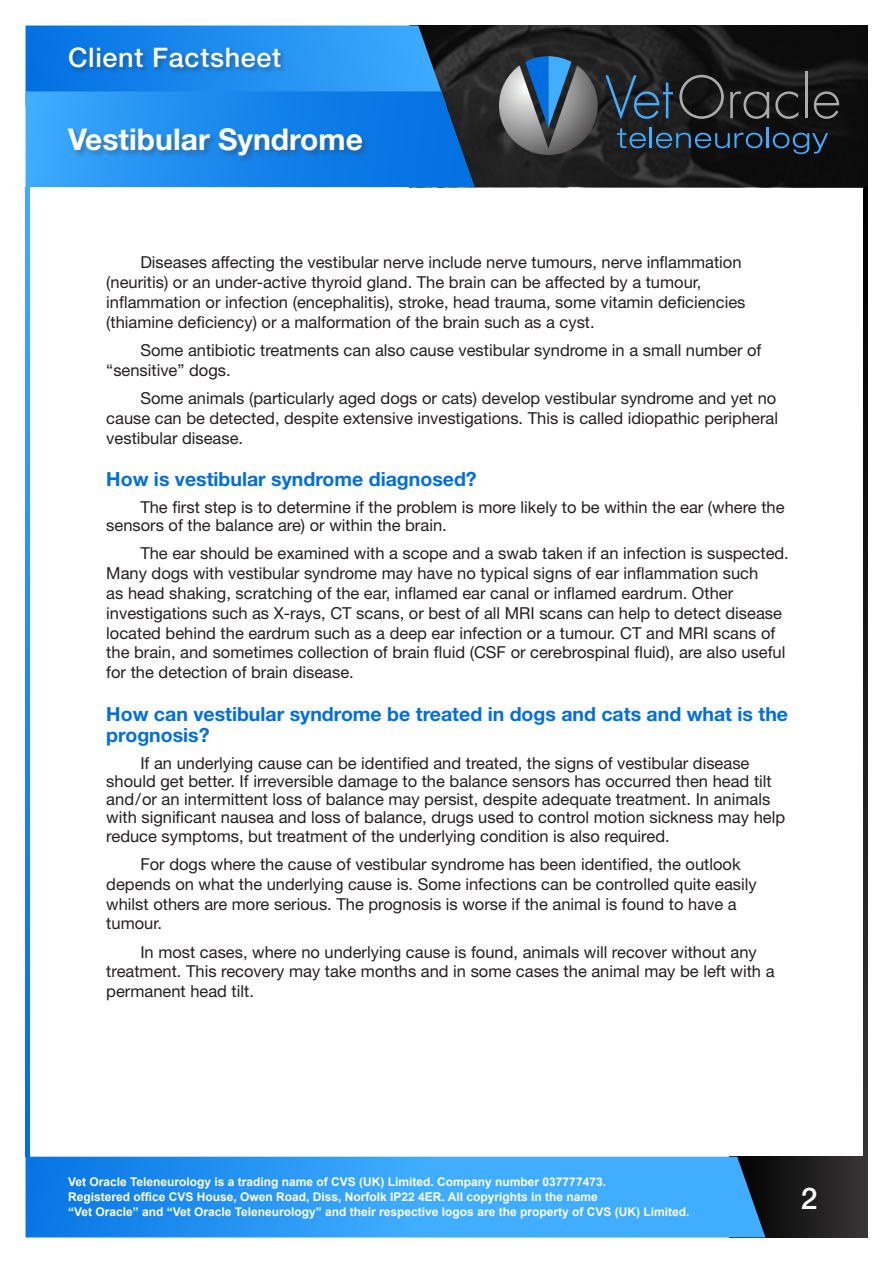
<style>
.page{position:relative;width:893px;height:1263px;background:#fff}
.page>*{position:absolute;margin:0;border:0;box-sizing:border-box;transform-origin:0 0}
.t1{font:700 30px "Helvetica Neue";color:#fff}
.t2{font:500 30px "Helvetica Neue";color:#fff}
.t3{font:500 27px "Helvetica Neue";letter-spacing:.025em;color:#fff}
.t4{font:700 19.5px/21.5px "Helvetica Neue";color:#006ee0}
.t5{font:16.5px/19.8px "Helvetica Neue";color:#231f20}
.t6{font:700 12px/15px "Arial";color:#fff}
</style>
<div class="page">
<svg style="left:475px;top:26px;width:392px;height:161px;background:#19191a"></svg>
<svg style="left:863px;top:187px;width:4px;height:970px;background:#1a1919"></svg>
<svg style="left:26px;top:187px;width:4px;height:970px;background:#1f8def"></svg>
<svg style="left:26px;top:26px;width:449px;height:161px;background:#1d81dd"></svg>
<div style="left:68px;top:45px;width:220px;height:30px;background:#231f20;opacity:.35"></div>
<svg style="left:765px;top:1157px;width:102px;height:80px;background:#212020"></svg>
<svg style="left:26px;top:1157px;width:739px;height:80px;background:#2f9af3"></svg>
<svg style="left:679px;top:75px;width:45px;height:44px;background:#2f2f2f"></svg>
<svg style="left:730px;top:91px;width:39px;height:28px"></svg>
<svg style="left:775px;top:91px;width:23px;height:28px"></svg>
<hr style="left:805px;top:71px;width:3px;height:47px;background:#ababad">
<svg style="left:814px;top:91px;width:25px;height:28px"></svg>
<svg style="left:605px;top:75px;width:68px;height:45px;background:#253947"></svg>
<svg style="left:617px;top:128px;width:29px;height:20px"></svg>
<hr style="left:650px;top:127px;width:2px;height:21px;background:#40adff">
<svg style="left:656px;top:133px;width:106px;height:15px;background:#204059"></svg>
<hr style="left:767px;top:127px;width:2px;height:21px;background:#40adff">
<svg style="left:773px;top:133px;width:55px;height:21px"></svg>
<svg style="left:499px;top:56px;width:99px;height:99px;background:#5d6f80"></svg>
<div style="left:67px;top:127px;width:303px;height:37px;background:#383636;opacity:.35"></div>
<h2 class="t3" style="left:68px;top:41px;width:215px">Client Factsheet</h2>
<h1 class="t1" style="left:68px;top:121px;width:296px">Vestibular Syndrome</h1>
<p class="t5" style="left:106px;top:252px;width:641px;text-indent:34px">Diseases affecting the vestibular nerve include nerve tumours, nerve inflammation (neuritis) or an under-active thyroid gland. The brain can be affected by a tumour, inflammation or infection (encephalitis), stroke, head trauma, some vitamin deficiencies (thiamine deficiency) or a malformation of the brain such as a cyst.</p>
<p class="t5" style="left:106px;top:340px;width:657px;text-indent:34px">Some antibiotic treatments can also cause vestibular syndrome in a small number of “sensitive” dogs.</p>
<p class="t5" style="left:106px;top:388px;width:673px;text-align:justify;text-indent:34px">Some animals (particularly aged dogs or cats) develop vestibular syndrome and yet no cause can be detected, despite extensive investigations. This is called idiopathic peripheral vestibular disease.</p>
<p class="t4" style="left:106px;top:468px;width:372px">How is vestibular syndrome diagnosed?</p>
<p class="t5" style="left:106px;top:498px;width:680px;line-height:18.1px;text-indent:34px">The first step is to determine if the problem is more likely to be within the ear (where the sensors of the balance are) or within the brain.</p>
<p class="t5" style="left:106px;top:543px;width:684px;text-indent:34px">The ear should be examined with a scope and a swab taken if an infection is suspected.<br>Many dogs with vestibular syndrome may have no typical signs of ear inflammation such<br>as head shaking, scratching of the ear, inflamed ear canal or inflamed eardrum. Other investigations such as X-rays, CT scans, or best of all MRI scans can help to detect disease located behind the eardrum such as a deep ear infection or a tumour. CT and MRI scans of the brain, and sometimes collection of brain fluid (CSF or cerebrospinal fluid), are also useful for the detection of brain disease.</p>
<p class="t4" style="left:106px;top:703px;width:683px">How can vestibular syndrome be treated in dogs and cats and what is the prognosis?</p>
<p class="t5" style="left:106px;top:754px;width:680px;line-height:18.1px;text-indent:34px">If an underlying cause can be identified and treated, the signs of vestibular disease should get better. If irreversible damage to the balance sensors has occurred then head tilt and/or an intermittent loss of balance may persist, despite adequate treatment. In animals with significant nausea and loss of balance, drugs used to control motion sickness may help reduce symptoms, but treatment of the underlying condition is also required.</p>
<p class="t5" style="left:106px;top:854px;width:652px;text-indent:34px">For dogs where the cause of vestibular syndrome has been identified, the outlook depends on what the underlying cause is. Some infections can be controlled quite easily whilst others are more serious. The prognosis is worse if the animal is found to have a tumour.</p>
<p class="t5" style="left:106px;top:942px;width:670px;text-indent:34px">In most cases, where no underlying cause is found, animals will recover without any treatment. This recovery may take months and in some cases the animal may be left with a permanent head tilt.</p>
<p class="t6" style="left:68px;top:1175px;width:623px">Vet Oracle Teleneurology is a trading name of CVS (UK) Limited. Company number 037777473.<br>Registered office CVS House, Owen Road, Diss, Norfolk IP22 4ER. All copyrights in the name<br>“Vet Oracle” and “Vet Oracle Teleneurology” and their respective logos are the property of CVS (UK) Limited.</p>
<h1 class="t2" style="left:801px;top:1180px;width:18px">2</h1>
</div>
